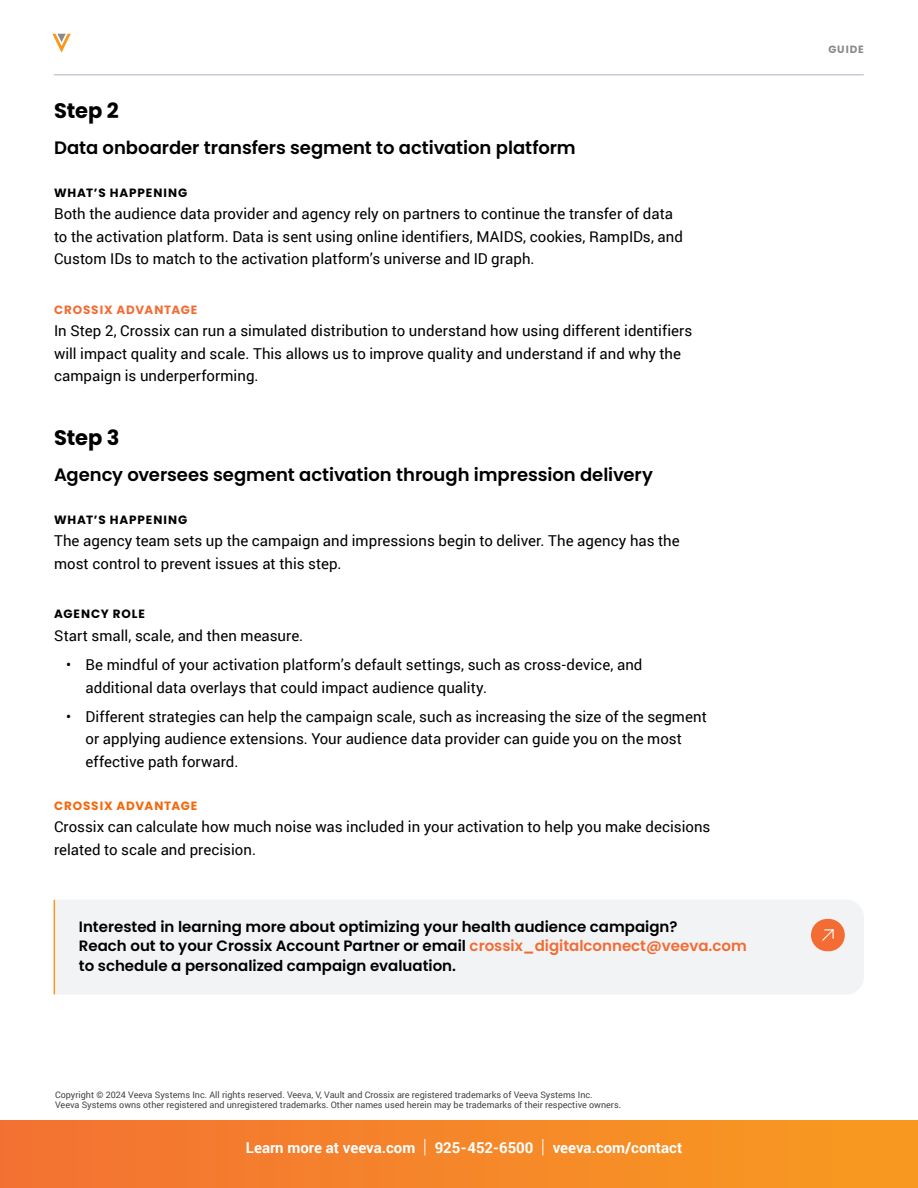
<style>
.page{position:relative;width:918px;height:1188px;background:#fff}
.page>*{position:absolute;margin:0;border:0;box-sizing:border-box;transform-origin:0 0}
.t1{font:700 21px "Poppins";letter-spacing:-.005em;color:#000}
.t2{font:600 18px "Poppins";letter-spacing:-.005em;color:#000}
.t3{font:15px/22.5px "Roboto";color:#000}
.t4{font:600 15px/19.5px "Poppins";color:#000}
.t5{font:700 15px "Roboto";color:#fff}
.t6{font:700 12px "Poppins";letter-spacing:.07em;color:#000}
.t7{font:700 12px "Poppins";letter-spacing:.07em;color:#f36c33}
.t8{font:700 12px "Poppins";letter-spacing:.07em;color:#f5670c}
.t9{font:700 10.5px "Poppins";letter-spacing:.09em;color:#8a8a8d}
.t10{font:9px/10.5px "Roboto";color:#444}
.s1{color:#f36c33}
.s2{font-weight:300;font-size:19.5px}
</style>
<div class="page">
<hr style="left:54px;top:75px;width:810px;height:1px;background:#53627d">
<svg style="left:52px;top:34px;width:19px;height:19px"></svg>
<div style="left:54px;top:900px;width:810px;height:95px;background:#f2f3f5"></div>
<div style="left:811px;top:919px;width:34px;height:32px;background:#f36c33;border-radius:16px"></div>
<svg style="left:822px;top:929px;width:12px;height:12px"></svg>
<hr style="left:54px;top:900px;width:1px;height:94px;background:#f7981d">
<div style="left:0;top:1120px;width:918px;height:68px;background:linear-gradient(to right,#f37133,#f89b20)"></div>
<h1 class="t1" style="left:54px;top:99px;width:66px">Step 2</h1>
<p class="t2" style="left:54px;top:137px;width:523px">Data onboarder transfers segment to activation platform</p>
<p class="t6" style="left:54px;top:186px;width:135px">WHAT’S HAPPENING</p>
<p class="t3" style="left:54px;top:202px;width:630px">Both the audience data provider and agency rely on partners to continue the transfer of data to the activation platform. Data is sent using online identifiers, MAIDS, cookies, RampIDs, and<br>Custom IDs to match to the activation platform’s universe and ID graph.</p>
<p class="t7" style="left:54px;top:303px;width:145px">CROSSIX ADVANTAGE</p>
<p class="t3" style="left:54px;top:319px;width:640px">In Step 2, Crossix can run a simulated distribution to understand how using different identifiers will impact quality and scale. This allows us to improve quality and understand if and why the campaign is underperforming.</p>
<h1 class="t1" style="left:54px;top:426px;width:67px">Step 3</h1>
<p class="t2" style="left:54px;top:464px;width:601px">Agency oversees segment activation through impression delivery</p>
<p class="t6" style="left:54px;top:513px;width:135px">WHAT’S HAPPENING</p>
<p class="t3" style="left:54px;top:529px;width:627px">The agency team sets up the campaign and impressions begin to deliver. The agency has the most control to prevent issues at this step.</p>
<p class="t6" style="left:54px;top:607px;width:92px">AGENCY ROLE</p>
<p class="t3" style="left:54px;top:624px;width:251px">Start small, scale, and then measure.</p>
<p class="t3" style="left:86px;top:653px;width:558px;text-indent:-20px">• Be mindful of your activation platform’s default settings, such as cross-device, and additional data overlays that could impact audience quality.</p>
<p class="t3" style="left:86px;top:705px;width:623px;text-indent:-20px">• Different strategies can help the campaign scale, such as increasing the size of the segment or applying audience extensions. Your audience data provider can guide you on the most effective path forward.</p>
<p class="t8" style="left:54px;top:798px;width:145px">CROSSIX ADVANTAGE</p>
<p class="t3" style="left:54px;top:815px;width:658px">Crossix can calculate how much noise was included in your activation to help you make decisions related to scale and precision.</p>
<p class="t4" style="left:79px;top:917px;width:669px">Interested in learning more about optimizing your health audience campaign?<br>Reach out to your Crossix Account Partner or email <span class="s1">crossix_digitalconnect@veeva.com </span>to schedule a personalized campaign evaluation.</p>
<p class="t10" style="left:55px;top:1089px;width:568px">Copyright © 2024 Veeva Systems Inc. All rights reserved. Veeva, V, Vault and Crossix are registered trademarks of Veeva Systems Inc.<br>Veeva Systems owns other registered and unregistered trademarks. Other names used herein may be trademarks of their respective owners.</p>
<p class="t5" style="left:246px;top:1137px;width:438px">Learn more at veeva.com <span class="s2">|</span> 925-452-6500 <span class="s2">|</span> veeva.com/contact</p>
<p class="t9" style="left:828px;top:43px;width:37px">GUIDE</p>
</div>
